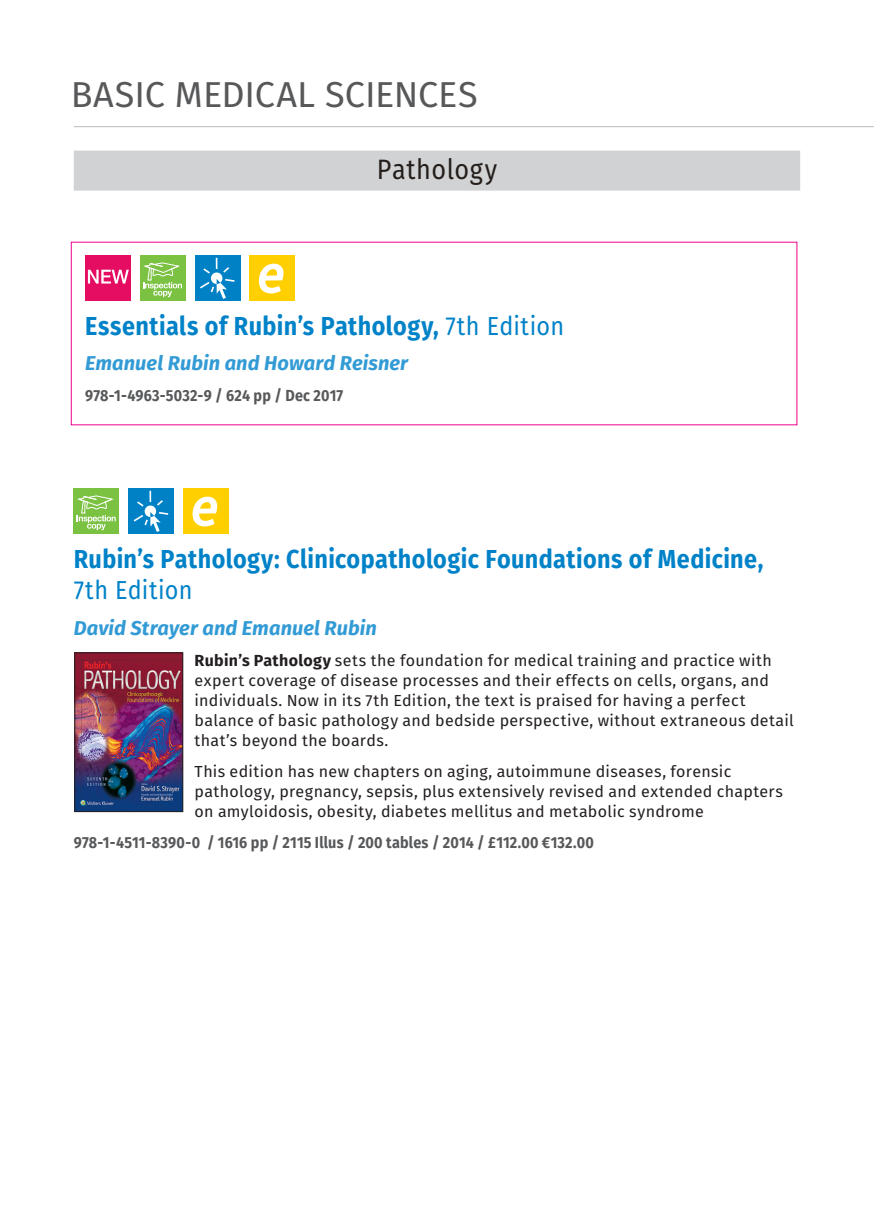
<style>
.page{position:relative;width:874px;height:1225px;background:#fff}
.page>*{position:absolute;margin:0;border:0;box-sizing:border-box;transform-origin:0 0}
.section_title{font:36px "Fira Sans";letter-spacing:-.005em;color:#57585a}
.Subhead{font:28px "Fira Sans";letter-spacing:.025em;color:#241e1b;scale:.9 1}
.Book_Title{font:700 26px/31.2px "Fira Sans";letter-spacing:.02em;color:#0082c8;scale:.9 1}
.Writer{font:italic 700 20px "Fira Sans";letter-spacing:.005em;color:#329bd5}
.Body_Text__Standard{font:16px/20px "Fira Sans";letter-spacing:.02em;color:#231f20}
.ISBN_2pt_gap{font:700 16px "Fira Sans";letter-spacing:.01em;color:#57585a;scale:.9 1}
.ISBN{font:700 16px "Fira Sans";letter-spacing:.01em;color:#57585a;scale:.9 1}
.s1{font-weight:400}
.s2{font-weight:700}
</style>
<div class="page">
<hr style="left:74px;top:126px;width:799px;height:1px;background:#bcbdc0">
<img style="left:76px;top:654px;width:105px;height:156px">
<div style="left:74px;top:652px;width:109px;height:160px;border:1px solid #231f20"></div>
<div style="left:128px;top:488px;width:46px;height:46px;background:#0081c6"></div>
<svg style="left:134px;top:491px;width:34px;height:41px"></svg>
<div style="left:183px;top:488px;width:45px;height:46px;background:#ffcf00"></div>
<svg style="left:192px;top:497px;width:25px;height:29px"></svg>
<div style="left:74px;top:488px;width:45px;height:46px;background:#7bc142"></div>
<svg style="left:76px;top:495px;width:40px;height:35px"></svg>
<div style="left:195px;top:255px;width:45px;height:46px;background:#0081c6"></div>
<svg style="left:200px;top:258px;width:34px;height:41px"></svg>
<div style="left:140px;top:255px;width:45px;height:46px;background:#7bc142"></div>
<svg style="left:143px;top:262px;width:39px;height:35px"></svg>
<div style="left:85px;top:255px;width:46px;height:46px;background:#e40d62"></div>
<svg style="left:88px;top:270px;width:41px;height:13px"></svg>
<div style="left:249px;top:255px;width:46px;height:46px;background:#ffcf00"></div>
<svg style="left:259px;top:264px;width:24px;height:29px"></svg>
<div style="left:74px;top:151px;width:725px;height:40px;background:#d1d2d4"></div>
<p class="section_title" style="left:71px;top:68px;width:408px">BASIC MEDICAL SCIENCES</p>
<p class="Subhead" style="left:376px;top:148px;width:135px">Pathology</p>
<p class="Book_Title" style="left:85px;top:308px;width:533px">Essentials of Rubin’s Pathology, <span class="s1">7th Edition</span></p>
<p class="Writer" style="left:85px;top:346px;width:324px">Emanuel Rubin and Howard Reisner</p>
<p class="ISBN" style="left:85px;top:382px;width:288px">978-1-4963-5032-9 / 624 pp / Dec 2017</p>
<p class="Book_Title" style="left:74px;top:541px;width:767px">Rubin’s Pathology: Clinicopathologic Foundations of Medicine,<br><span class="s1">7th Edition</span></p>
<p class="Writer" style="left:74px;top:610px;width:304px">David Strayer and Emanuel Rubin</p>
<p class="Body_Text__Standard" style="left:194px;top:650px;width:600px"><span class="s2">Rubin’s Pathology</span> sets the foundation for medical training and practice with expert coverage of disease processes and their effects on cells, organs, and individuals. Now in its 7th Edition, the text is praised for having a perfect balance of basic pathology and bedside perspective, without extraneous detail that’s beyond the boards.</p>
<p class="Body_Text__Standard" style="left:194px;top:761px;width:589px">This edition has new chapters on aging, autoimmune diseases, forensic pathology, pregnancy, sepsis, plus extensively revised and extended chapters on amyloidosis, obesity, diabetes mellitus and metabolic syndrome</p>
<p class="ISBN_2pt_gap" style="left:74px;top:829px;width:579px">978-1-4511-8390-0 / 1616 pp / 2115 Illus / 200 tables / 2014 / £112.00 €132.00</p>
</div>
